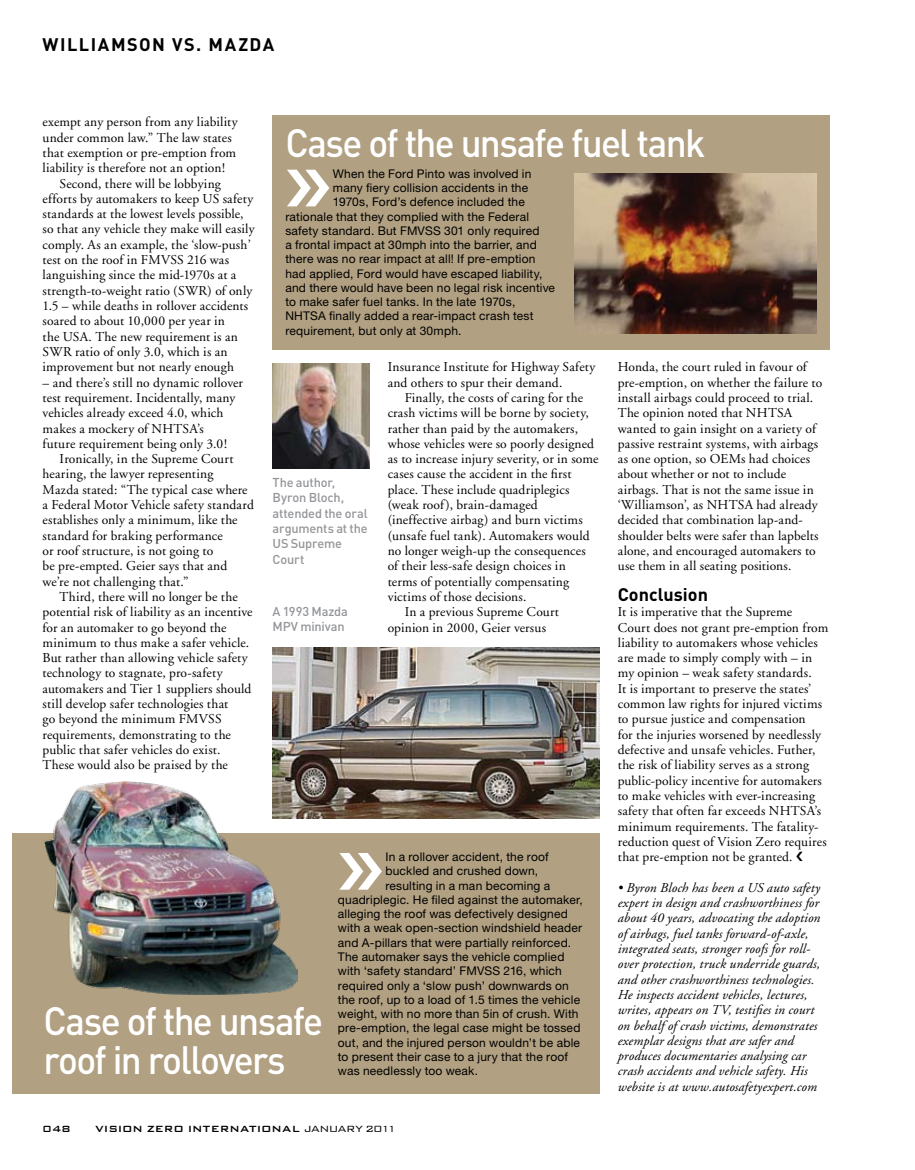
<style>
.page{position:relative;width:915px;height:1170px;background:#fff}
.page>*{position:absolute;margin:0;border:0;box-sizing:border-box;transform-origin:0 0}
.t1{font:500 39px/39px "DIN";letter-spacing:-.045em;color:#fff;scale:.95 1}
.t2{font:700 18px "DIN";letter-spacing:.075em;color:#000}
.t3{font:700 18px "DIN";color:#000}
.t4{font:13.5px/15.3px "Adobe Garamond";letter-spacing:.01em;color:#000}
.t5{font:italic 13.5px/15.3px "Adobe Garamond";letter-spacing:.01em;color:#000}
.t6{font:500 12.75px/15.3px "DIN";letter-spacing:-.015em;color:#939598}
.t7{font:12px "Helvetica Neue";letter-spacing:.015em;color:#000}
.t8{font:500 12px "Bank Gothic";color:#000}
.s1{font-weight:300}
</style>
<div class="page">
<div style="left:272px;top:115px;width:557px;height:234px;background:#b1a081"></div>
<div style="left:13px;top:832px;width:586px;height:261px;background:#b1a081"></div>
<img style="left:574px;top:173px;width:242px;height:160px">
<img style="left:44px;top:781px;width:253px;height:212px">
<img style="left:272px;top:363px;width:97px;height:105px">
<img style="left:272px;top:647px;width:327px;height:171px">
<h2 class="t2" style="left:43px;top:33px;width:233px">WILLIAMSON VS. MAZDA</h2>
<p class="t4" style="left:43px;top:115px;width:196px">exempt any person from any liability</p>
<p class="t4" style="left:43px;top:130px;width:191px">under common law.” The law states</p>
<p class="t4" style="left:43px;top:145px;width:195px">that exemption or pre-emption from</p>
<p class="t4" style="left:43px;top:161px;width:184px">liability is therefore not an option!</p>
<p class="t4" style="left:60px;top:176px;width:163px">Second, there will be lobbying</p>
<p class="t4" style="left:43px;top:191px;width:212px">efforts by automakers to keep US safety</p>
<p class="t4" style="left:43px;top:206px;width:202px">standards at the lowest levels possible,</p>
<p class="t4" style="left:43px;top:222px;width:213px">so that any vehicle they make will easily</p>
<p class="t4" style="left:43px;top:237px;width:210px">comply. As an example, the ‘slow-push’</p>
<p class="t4" style="left:43px;top:252px;width:188px">test on the roof in FMVSS 216 was</p>
<p class="t4" style="left:43px;top:268px;width:195px">languishing since the mid-1970s at a</p>
<p class="t4" style="left:43px;top:283px;width:211px">strength-to-weight ratio (SWR) of only</p>
<p class="t4" style="left:43px;top:298px;width:207px">1.5 – while deaths in rollover accidents</p>
<p class="t4" style="left:43px;top:314px;width:184px">soared to about 10,000 per year in</p>
<p class="t4" style="left:43px;top:329px;width:197px">the USA. The new requirement is an</p>
<p class="t4" style="left:43px;top:344px;width:187px">SWR ratio of only 3.0, which is an</p>
<p class="t4" style="left:43px;top:359px;width:193px">improvement but not nearly enough</p>
<p class="t4" style="left:43px;top:375px;width:202px">– and there’s still no dynamic rollover test requirement. Incidentally, many vehicles already exceed 4.0, which makes a mockery of NHTSA’s<br>future requirement being only 3.0!</p>
<p class="t4" style="left:43px;top:451px;width:213px;text-indent:17px">Ironically, in the Supreme Court hearing, the lawyer representing<br>Mazda stated: “The typical case where a Federal Motor Vehicle safety standard establishes only a minimum, like the standard for braking performance<br>or roof structure, is not going to<br>be pre-empted. Geier says that and we’re not challenging that.”</p>
<p class="t4" style="left:43px;top:589px;width:211px;text-indent:17px">Third, there will no longer be the potential risk of liability as an incentive for an automaker to go beyond the minimum to thus make a safer vehicle.<br>But rather than allowing vehicle safety technology to stagnate, pro-safety automakers and Tier 1 suppliers should still develop safer technologies that<br>go beyond the minimum FMVSS requirements, demonstrating to the public that safer vehicles do exist.<br>These would also be praised by the</p>
<h1 class="t1" style="left:285px;top:122px;width:443px">Case of the unsafe fuel tank</h1>
<p class="t7" style="left:333px;top:166px;width:200px">When the Ford Pinto was involved in</p>
<p class="t7" style="left:333px;top:181px;width:197px">many fiery collision accidents in the</p>
<p class="t7" style="left:333px;top:195px;width:193px">1970s, Ford’s defence included the</p>
<p class="t7" style="left:285px;top:209px;width:245px">rationale that they complied with the Federal</p>
<p class="t7" style="left:285px;top:223px;width:255px">safety standard. But FMVSS 301 only required</p>
<p class="t7" style="left:285px;top:238px;width:253px">a frontal impact at 30mph into the barrier, and</p>
<p class="t7" style="left:285px;top:252px;width:251px">there was no rear impact at all! If pre-emption</p>
<p class="t7" style="left:285px;top:266px;width:258px">had applied, Ford would have escaped liability,</p>
<p class="t7" style="left:285px;top:280px;width:271px">and there would have been no legal risk incentive</p>
<p class="t7" style="left:285px;top:295px;width:231px">to make safer fuel tanks. In the late 1970s,</p>
<p class="t7" style="left:285px;top:309px;width:249px">NHTSA finally added a rear-impact crash test</p>
<p class="t7" style="left:285px;top:323px;width:177px">requirement, but only at 30mph.</p>
<p class="t4" style="left:617px;top:359px;width:206px">Honda, the court ruled in favour of pre-emption, on whether the failure to install airbags could proceed to trial.<br>The opinion noted that NHTSA wanted to gain insight on a variety of passive restraint systems, with airbags as one option, so OEMs had choices about whether or not to include airbags. That is not the same issue in ‘Williamson’, as NHTSA had already decided that combination lap-and&shy;shoulder belts were safer than lapbelts alone, and encouraged automakers to use them in all seating positions.</p>
<h2 class="t3" style="left:617px;top:582px;width:92px">Conclusion</h2>
<p class="t4" style="left:617px;top:604px;width:212px">It is imperative that the Supreme<br>Court does not grant pre-emption from liability to automakers whose vehicles are made to simply comply with – in my opinion – weak safety standards.<br>It is important to preserve the states’ common law rights for injured victims to pursue justice and compensation<br>for the injuries worsened by needlessly defective and unsafe vehicles. Futher, the risk of liability serves as a strong public-policy incentive for automakers to make vehicles with ever-increasing safety that often far exceeds NHTSA’s minimum requirements. The fatality&shy;reduction quest of Vision Zero requires that pre-emption not be granted.</p>
<p class="t5" style="left:617px;top:880px;width:204px">• Byron Bloch has been a US auto safety expert in design and crashworthiness for about 40 years, advocating the adoption of airbags, fuel tanks forward-of-axle, integrated seats, stronger roofs for roll&shy;over protection, truck underride guards, and other crashworthiness technologies.<br>He inspects accident vehicles, lectures, writes, appears on TV, testifies in court on behalf of crash victims, demonstrates exemplar designs that are safer and produces documentaries analysing car crash accidents and vehicle safety. His website is at www.autosafetyexpert.com</p>
<p class="t4" style="left:387px;top:359px;width:209px">Insurance Institute for Highway Safety and others to spur their demand.</p>
<p class="t4" style="left:404px;top:390px;width:180px">Finally, the costs of caring for the</p>
<p class="t4" style="left:387px;top:405px;width:203px">crash victims will be borne by society,</p>
<p class="t4" style="left:387px;top:421px;width:192px">rather than paid by the automakers,</p>
<p class="t4" style="left:387px;top:436px;width:208px">whose vehicles were so poorly designed</p>
<p class="t4" style="left:387px;top:451px;width:212px">as to increase injury severity, or in some</p>
<p class="t4" style="left:387px;top:467px;width:185px">cases cause the accident in the first</p>
<p class="t4" style="left:387px;top:482px;width:183px">place. These include quadriplegics</p>
<p class="t4" style="left:387px;top:497px;width:151px">(weak roof), brain-damaged</p>
<p class="t4" style="left:387px;top:512px;width:197px">(ineffective airbag) and burn victims</p>
<p class="t4" style="left:387px;top:528px;width:203px">(unsafe fuel tank). Automakers would</p>
<p class="t4" style="left:387px;top:543px;width:199px">no longer weigh-up the consequences</p>
<p class="t4" style="left:387px;top:558px;width:179px">of their less-safe design choices in</p>
<p class="t4" style="left:387px;top:574px;width:183px">terms of potentially compensating</p>
<p class="t4" style="left:387px;top:589px;width:140px">victims of those decisions.</p>
<p class="t4" style="left:404px;top:604px;width:156px">In a previous Supreme Court</p>
<p class="t4" style="left:387px;top:620px;width:160px">opinion in 2000, Geier versus</p>
<p class="t6" style="left:272px;top:474px;width:96px">The author,<br>Byron Bloch, attended the oral arguments at the<br>US Supreme<br>Court</p>
<p class="t6" style="left:272px;top:603px;width:77px">A 1993 Mazda<br>MPV minivan</p>
<p class="t7" style="left:385px;top:849px;width:165px">In a rollover accident, the roof</p>
<p class="t7" style="left:385px;top:863px;width:154px">buckled and crushed down,</p>
<p class="t7" style="left:385px;top:878px;width:166px">resulting in a man becoming a</p>
<p class="t7" style="left:338px;top:892px;width:246px">quadriplegic. He filed against the automaker,</p>
<p class="t7" style="left:338px;top:906px;width:231px">alleging the roof was defectively designed</p>
<p class="t7" style="left:338px;top:920px;width:246px">with a weak open-section windshield header</p>
<p class="t7" style="left:338px;top:935px;width:235px">and A-pillars that were partially reinforced.</p>
<p class="t7" style="left:338px;top:949px;width:228px">The automaker says the vehicle complied</p>
<p class="t7" style="left:338px;top:963px;width:225px">with ‘safety standard’ FMVSS 216, which</p>
<p class="t7" style="left:338px;top:977px;width:232px">required only a ‘slow push’ downwards on</p>
<p class="t7" style="left:338px;top:992px;width:244px">the roof, up to a load of 1.5 times the vehicle</p>
<p class="t7" style="left:338px;top:1006px;width:242px">weight, with no more than 5in of crush. With</p>
<p class="t7" style="left:338px;top:1020px;width:244px">pre-emption, the legal case might be tossed</p>
<p class="t7" style="left:338px;top:1034px;width:243px">out, and the injured person wouldn’t be able</p>
<p class="t7" style="left:338px;top:1049px;width:231px">to present their case to a jury that the roof</p>
<p class="t7" style="left:338px;top:1063px;width:141px">was needlessly too weak.</p>
<h1 class="t1" style="left:44px;top:999px;width:296px">Case of the unsafe roof in rollovers</h1>
<p class="t8" style="left:43px;top:1119px;width:30px">048</p>
<p class="t8" style="left:95px;top:1119px;width:302px">VISION ZERO INTERNATIONAL <span class="s1">JANUARY 2011</span></p>
</div>
